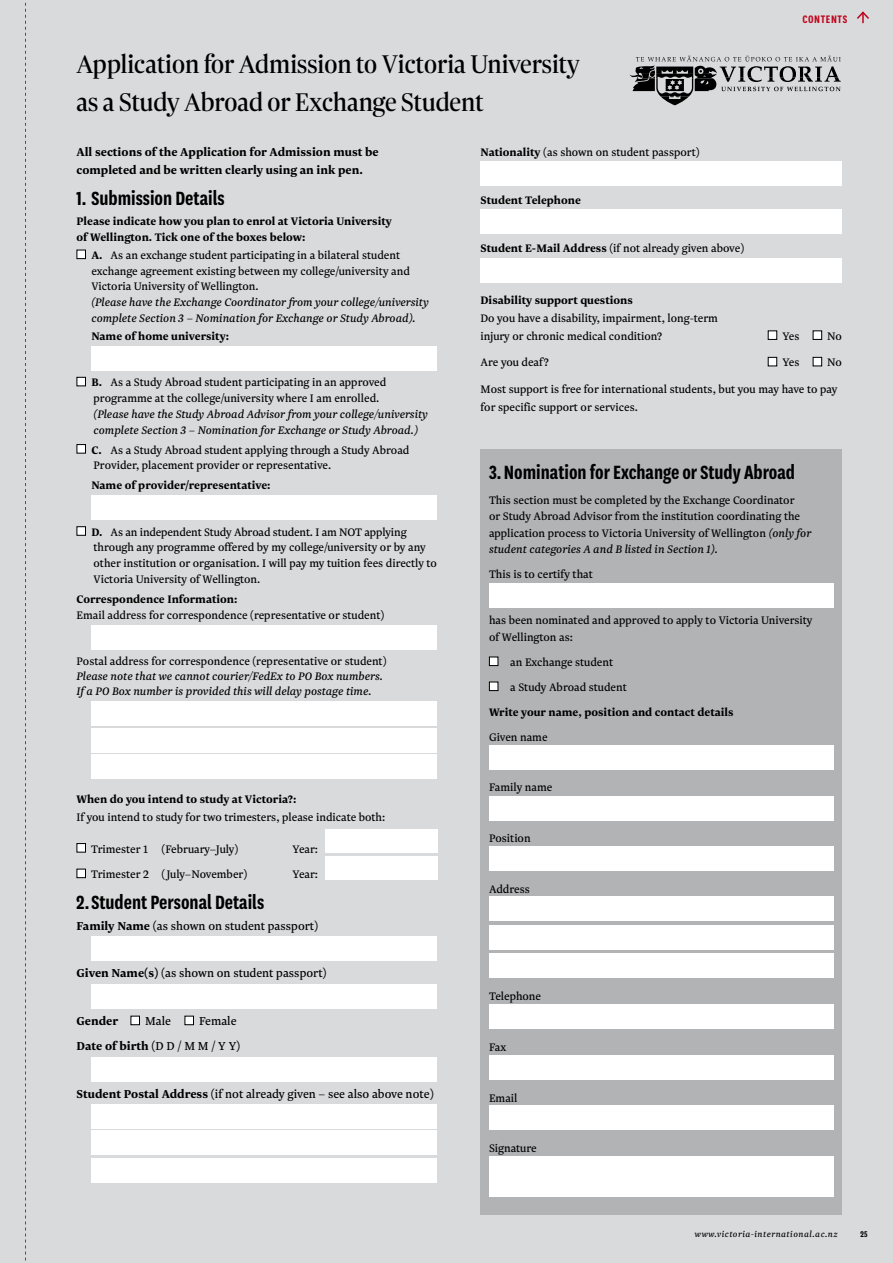
<style>
.page{position:relative;width:893px;height:1263px;background:#d9dadb}
.page>*{position:absolute;margin:0;border:0;box-sizing:border-box;transform-origin:0 0}
.t1{font:30px/37.5px "Victoria Serif Display";color:#000}
.t2{font:600 22.5px "Victoria Sans Comp";color:#000}
.t3{font:13.5px/25px "Victoria Serif";color:#000;text-align:right}
.t4{font:700 13.5px/18px "Victoria Serif";color:#000}
.t5{font:12.75px/15.8px "Victoria Serif";color:#000}
.t6{font:italic 12.75px/15.8px "Victoria Serif";color:#000}
.t7{font:700 12.75px/15.8px "Victoria Serif";color:#000}
.t8{font:600 12.75px "Victoria Sans Comp";letter-spacing:.05em;color:#c0031c}
.t9{font:italic 9.75px "Victoria Serif";letter-spacing:.05em;color:#000}
.t10{font:600 9.75px "Victoria Sans Comp";color:#000}
.s1{font-weight:700}
.s2{font-style:italic}
</style>
<div class="page">
<svg style="left:25px;top:2px;width:1px;height:1259px"></svg>
<svg style="left:857px;top:11px;width:12px;height:12px"></svg>
<div style="left:768px;top:330px;width:9px;height:10px;background:#fff;border:1px solid #000"></div>
<div style="left:813px;top:330px;width:9px;height:10px;background:#fff;border:1px solid #000"></div>
<div style="left:768px;top:357px;width:9px;height:9px;background:#fff;border:1px solid #000"></div>
<div style="left:813px;top:357px;width:9px;height:9px;background:#fff;border:1px solid #000"></div>
<div style="left:480px;top:162px;width:362px;height:24px;background:#fff"></div>
<div style="left:480px;top:209px;width:362px;height:24px;background:#fff"></div>
<div style="left:480px;top:258px;width:362px;height:25px;background:#fff"></div>
<div style="left:480px;top:449px;width:362px;height:765px;background:#b1b3b4"></div>
<div style="left:489px;top:657px;width:9px;height:9px;background:#fff;border:1px solid #000"></div>
<div style="left:489px;top:682px;width:9px;height:9px;background:#fff;border:1px solid #000"></div>
<div style="left:489px;top:746px;width:344px;height:24px;background:#fff"></div>
<div style="left:489px;top:796px;width:344px;height:24px;background:#fff"></div>
<div style="left:489px;top:847px;width:344px;height:24px;background:#fff"></div>
<div style="left:489px;top:1005px;width:344px;height:24px;background:#fff"></div>
<div style="left:489px;top:1055px;width:344px;height:24px;background:#fff"></div>
<div style="left:489px;top:1106px;width:344px;height:24px;background:#fff"></div>
<div style="left:489px;top:897px;width:344px;height:24px;background:#fff"></div>
<div style="left:489px;top:925px;width:344px;height:24px;background:#fff"></div>
<div style="left:489px;top:953px;width:344px;height:24px;background:#fff"></div>
<div style="left:489px;top:1157px;width:344px;height:40px;background:#fff"></div>
<div style="left:489px;top:584px;width:344px;height:24px;background:#fff"></div>
<div style="left:77px;top:250px;width:9px;height:9px;background:#fff;border:1px solid #000"></div>
<div style="left:91px;top:346px;width:346px;height:24px;background:#fff"></div>
<div style="left:77px;top:377px;width:9px;height:9px;background:#fff;border:1px solid #000"></div>
<div style="left:77px;top:444px;width:9px;height:9px;background:#fff;border:1px solid #000"></div>
<div style="left:91px;top:496px;width:346px;height:24px;background:#fff"></div>
<div style="left:77px;top:526px;width:9px;height:10px;background:#fff;border:1px solid #000"></div>
<div style="left:91px;top:625px;width:346px;height:24px;background:#fff"></div>
<div style="left:91px;top:701px;width:346px;height:25px;background:#fff"></div>
<div style="left:91px;top:728px;width:346px;height:24px;background:#fff"></div>
<div style="left:91px;top:754px;width:346px;height:24px;background:#fff"></div>
<div style="left:77px;top:843px;width:9px;height:9px;background:#fff;border:1px solid #000"></div>
<div style="left:77px;top:869px;width:9px;height:9px;background:#fff;border:1px solid #000"></div>
<div style="left:91px;top:936px;width:346px;height:25px;background:#fff"></div>
<div style="left:91px;top:984px;width:346px;height:24px;background:#fff"></div>
<div style="left:131px;top:1016px;width:9px;height:9px;background:#fff;border:1px solid #000"></div>
<div style="left:185px;top:1016px;width:9px;height:9px;background:#fff;border:1px solid #000"></div>
<div style="left:91px;top:1057px;width:346px;height:24px;background:#fff"></div>
<div style="left:91px;top:1104px;width:346px;height:24px;background:#fff"></div>
<div style="left:91px;top:1131px;width:346px;height:24px;background:#fff"></div>
<div style="left:91px;top:1158px;width:346px;height:24px;background:#fff"></div>
<div style="left:326px;top:829px;width:112px;height:23px;background:#fff"></div>
<div style="left:326px;top:857px;width:112px;height:23px;background:#fff"></div>
<svg style="left:630px;top:56px;width:211px;height:49px"></svg>
<p class="t8" style="left:802px;top:12px;width:46px">Contents</p>
<h1 class="t1" style="left:77px;top:45px;width:505px">Application for Admission to Victoria University as a Study Abroad or Exchange Student</h1>
<p class="t5" style="left:480px;top:144px;width:221px"><span class="s1">Nationality</span> (as shown on student passport)</p>
<p class="t7" style="left:480px;top:192px;width:102px">Student Telephone</p>
<p class="t5" style="left:480px;top:240px;width:265px"><span class="s1">Student E-Mail Address</span> (if not already given above)</p>
<p class="t4" style="left:77px;top:143px;width:304px">All sections of the Application for Admission must be completed and be written clearly using an ink pen.</p>
<h2 class="t2" style="left:77px;top:184px;width:150px">1. Submission Details</h2>
<p class="t7" style="left:77px;top:213px;width:317px">Please indicate how you plan to enrol at Victoria University of Wellington. Tick one of the boxes below:</p>
<p class="t5" style="left:91px;top:247px;width:320px"><span class="s1">A.</span> As an exchange student participating in a bilateral student exchange agreement existing between my college/university and<br>Victoria University of Wellington.</p>
<p class="t6" style="left:91px;top:294px;width:339px">(Please have the Exchange Coordinator from your college/university complete Section 3 – Nomination for Exchange or Study Abroad).</p>
<p class="t7" style="left:77px;top:328px;width:154px">Name of home university:</p>
<p class="t5" style="left:91px;top:374px;width:296px"><span class="s1">B.</span> As a Study Abroad student participating in an approved programme at the college/university where I am enrolled.</p>
<p class="t6" style="left:94px;top:406px;width:336px">(Please have the Study Abroad Advisor from your college/university complete Section 3 – Nomination for Exchange or Study Abroad.)</p>
<p class="t5" style="left:91px;top:442px;width:319px"><span class="s1">C.</span> As a Study Abroad student applying through a Study Abroad<br>Provider, placement provider or representative.</p>
<p class="t7" style="left:77px;top:477px;width:195px">Name of provider/representative:</p>
<p class="t5" style="left:91px;top:524px;width:257px"><span class="s1">D.</span> As an independent Study Abroad student. I am not</p>
<p class="t7" style="left:480px;top:292px;width:154px">Disability support questions</p>
<p class="t5" style="left:480px;top:309px;width:239px;line-height:18px">Do you have a disability, impairment, long-term injury or chronic medical condition?</p>
<p class="t5" style="left:782px;top:328px;width:19px">Yes</p>
<p class="t5" style="left:827px;top:328px;width:16px">No</p>
<p class="t5" style="left:480px;top:354px;width:70px">Are you deaf?</p>
<p class="t5" style="left:782px;top:354px;width:19px">Yes</p>
<p class="t5" style="left:480px;top:349px;width:363px;line-height:26.5px;text-indent:347px">No<br>Most support is free for international students, but you may have to pay</p>
<p class="t5" style="left:480px;top:399px;width:159px">for specific support or services.</p>
<h2 class="t2" style="left:489px;top:458px;width:308px">3. Nomination for Exchange or Study Abroad</h2>
<p class="t5" style="left:489px;top:491px;width:324px;line-height:16.5px">This section must be completed by the Exchange Coordinator<br>or Study Abroad Advisor from the institution coordinating the application process to Victoria University of Wellington <span class="s2">(only for student categories A and B listed in Section 1).</span></p>
<p class="t5" style="left:489px;top:566px;width:105px">This is to certify that</p>
<p class="t5" style="left:489px;top:612px;width:325px;line-height:16.5px">has been nominated and approved to apply to Victoria University of Wellington as:</p>
<p class="t5" style="left:510px;top:649px;width:118px;line-height:25px">an Exchange student<br>a Study Abroad student</p>
<p class="t7" style="left:489px;top:704px;width:246px">Write your name, position and contact details</p>
<p class="t5" style="left:489px;top:729px;width:60px">Given name</p>
<p class="t5" style="left:94px;top:524px;width:345px;text-indent:271px">applying through any programme offered by my college/university or by any other institution or organisation. I will pay my tuition fees directly to Victoria University of Wellington.</p>
<p class="t7" style="left:77px;top:591px;width:162px">Correspondence Information:</p>
<p class="t5" style="left:77px;top:607px;width:309px">Email address for correspondence (representative or student)</p>
<p class="t5" style="left:77px;top:653px;width:311px">Postal address for correspondence (representative or student)</p>
<p class="t6" style="left:77px;top:668px;width:308px;line-height:15px">Please note that we cannot courier/FedEx to PO Box numbers.<br>If a PO Box number is provided this will delay postage time.</p>
<p class="t7" style="left:77px;top:790px;width:221px">When do you intend to study at Victoria?:</p>
<p class="t5" style="left:77px;top:809px;width:310px">If you intend to study for two trimesters, please indicate both:</p>
<p class="t5" style="left:91px;top:841px;width:149px">Trimester 1 (February–July)</p>
<p class="t5" style="left:293px;top:841px;width:27px">Year:</p>
<p class="t5" style="left:91px;top:866px;width:158px">Trimester 2 (July–November)</p>
<p class="t5" style="left:293px;top:866px;width:27px">Year:</p>
<h2 class="t2" style="left:77px;top:888px;width:189px">2. Student Personal Details</h2>
<p class="t3" style="left:77px;top:913px;width:243px"><span class="s1">Family Name</span> (as shown on student passport)</p>
<p class="t3" style="left:77px;top:960px;width:252px"><span class="s1">Given Name(s)</span> (as shown on student passport)</p>
<p class="t4" style="left:77px;top:1011px;width:43px">Gender</p>
<p class="t3" style="left:145px;top:1008px;width:27px">Male</p>
<p class="t3" style="left:77px;top:1008px;width:165px">Female<br><span class="s1">Date of birth</span> (D D / M M / Y Y)</p>
<p class="t3" style="left:77px;top:1081px;width:359px"><span class="s1">Student Postal Address</span> (if not already given – see also above note)</p>
<p class="t5" style="left:489px;top:779px;width:65px">Family name</p>
<p class="t5" style="left:489px;top:830px;width:43px">Position</p>
<p class="t5" style="left:489px;top:881px;width:42px">Address</p>
<p class="t5" style="left:489px;top:988px;width:54px">Telephone</p>
<p class="t5" style="left:489px;top:1039px;width:19px">Fax</p>
<p class="t5" style="left:489px;top:1089px;width:30px">Email</p>
<p class="t5" style="left:489px;top:1140px;width:49px">Signature</p>
<p class="t9" style="left:695px;top:1228px;width:144px">www.victoria-international.ac.nz</p>
<p class="t10" style="left:860px;top:1228px;width:8px">25</p>
</div>
